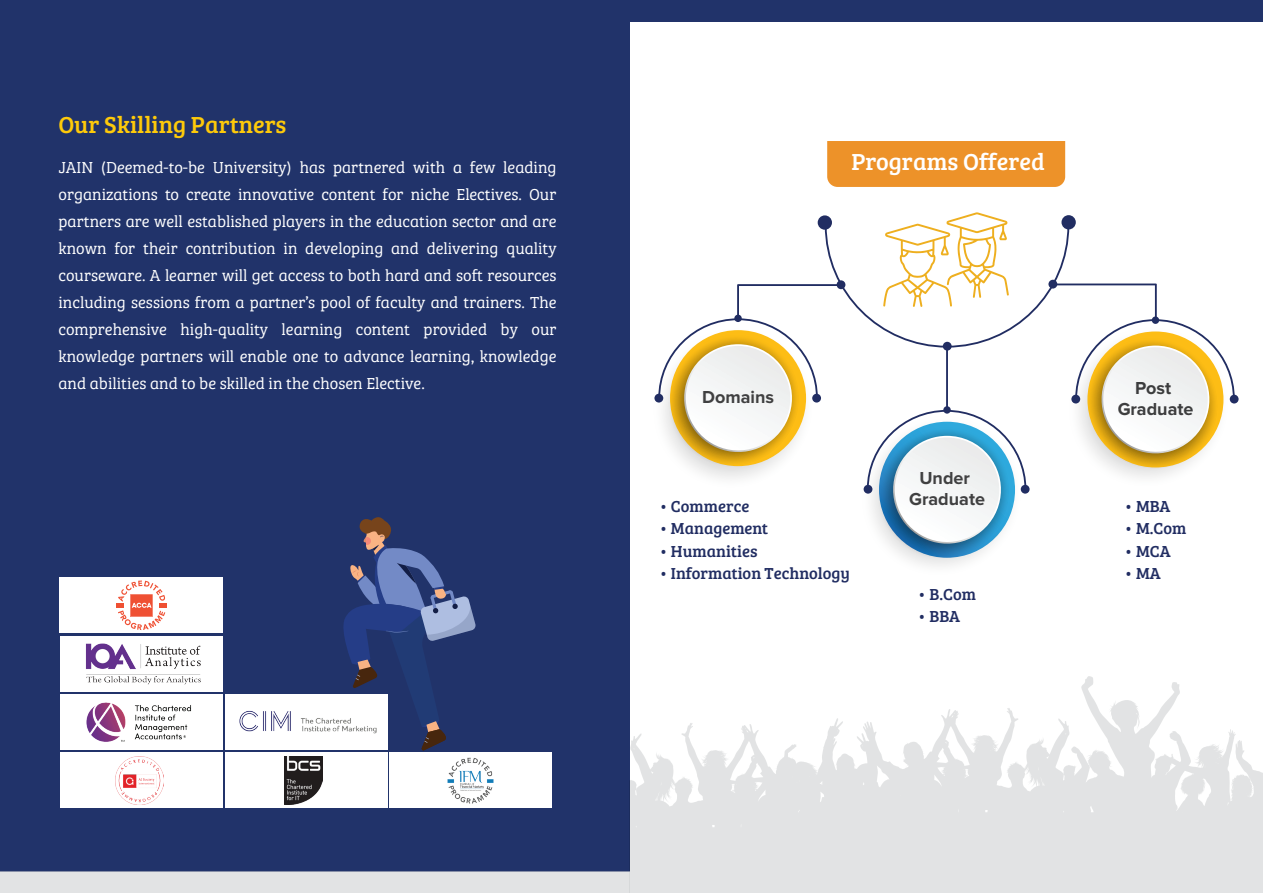
<style>
.page{position:relative;width:1263px;height:893px;background:#fff}
.page>*{position:absolute;margin:0;border:0;box-sizing:border-box;transform-origin:0 0}
.t1{font:24px "Bree Serif";color:#feca0a}
.t2{font:24px "Bree Serif";color:#fff}
.t3{font:700 18px/21.6px "Proxima Nova";color:#404041;text-align:center}
.t4{font:16.5px/27px "Bree Serif Lt";color:#fff;text-align:justify}
.t5{font:16.5px "Bree Serif";color:#212d62}
</style>
<div class="page">
<div style="left:0;top:0;width:629px;height:872px;background:#21336a"></div>
<svg style="left:629px;top:676px;width:634px;height:217px;fill:#e2e3e4"></svg>
<div style="left:0;top:872px;width:629px;height:21px;background:#e2e3e4"></div>
<div style="left:629px;top:0;width:634px;height:21px;background:#21336a"></div>
<div style="left:1230px;top:395px;width:8px;height:8px;background:#212d62;border-radius:50%"></div>
<svg style="left:654px;top:212px;width:581px;height:354px"></svg>
<div style="left:827px;top:141px;width:238px;height:46px;background:#ed9229"></div>
<div style="left:60px;top:578px;width:162px;height:55px;background:#fff"></div>
<svg style="left:117px;top:580px;width:49px;height:50px"></svg>
<div style="left:60px;top:636px;width:163px;height:55px;background:#fff"></div>
<img style="left:85px;top:643px;width:116px;height:42px">
<div style="left:390px;top:752px;width:162px;height:56px;background:#fff"></div>
<img style="left:447px;top:757px;width:47px;height:47px">
<div style="left:60px;top:694px;width:162px;height:55px;background:#fff"></div>
<img style="left:86px;top:702px;width:105px;height:40px">
<div style="left:60px;top:752px;width:162px;height:56px;background:#fff"></div>
<div style="left:225px;top:752px;width:162px;height:56px;background:#fff"></div>
<img style="left:285px;top:756px;width:37px;height:48px">
<div style="left:225px;top:694px;width:162px;height:55px;background:#fff"></div>
<img style="left:239px;top:710px;width:100px;height:22px">
<img style="left:116px;top:756px;width:47px;height:48px">
<svg style="left:339px;top:517px;width:137px;height:234px"></svg>
<h1 class="t1" style="left:59px;top:107px;width:229px">Our Skilling Partners</h1>
<p class="t4" style="left:58px;top:153px;width:500px">JAIN (Deemed-to-be University) has partnered with a few leading organizations to create innovative content for niche Electives. Our partners are well established players in the education sector and are known for their contribution in developing and delivering quality courseware. A learner will get access to both hard and soft resources including sessions from a partner’s pool of faculty and trainers. The comprehensive high-quality learning content provided by our knowledge partners will enable one to advance learning, knowledge and abilities and to be skilled in the chosen Elective.</p>
<h1 class="t2" style="left:851px;top:145px;width:195px">Programs Offered</h1>
<p class="t3" style="left:702px;top:387px;width:73px">Domains</p>
<p class="t3" style="left:1117px;top:377px;width:77px">Post<br>Graduate</p>
<p class="t5" style="left:659px;top:494px;width:92px">• Commerce</p>
<p class="t5" style="left:659px;top:517px;width:110px">• Management</p>
<p class="t5" style="left:659px;top:539px;width:100px">• Humanities</p>
<p class="t5" style="left:659px;top:562px;width:192px">• Information Technology</p>
<p class="t3" style="left:909px;top:467px;width:77px">Under<br>Graduate</p>
<p class="t5" style="left:918px;top:582px;width:60px">• B.Com</p>
<p class="t5" style="left:918px;top:604px;width:44px">• BBA</p>
<p class="t5" style="left:1124px;top:494px;width:47px">• MBA</p>
<p class="t5" style="left:1124px;top:517px;width:63px">• M.Com</p>
<p class="t5" style="left:1124px;top:539px;width:48px">• MCA</p>
<p class="t5" style="left:1124px;top:562px;width:38px">• MA</p>
</div>
